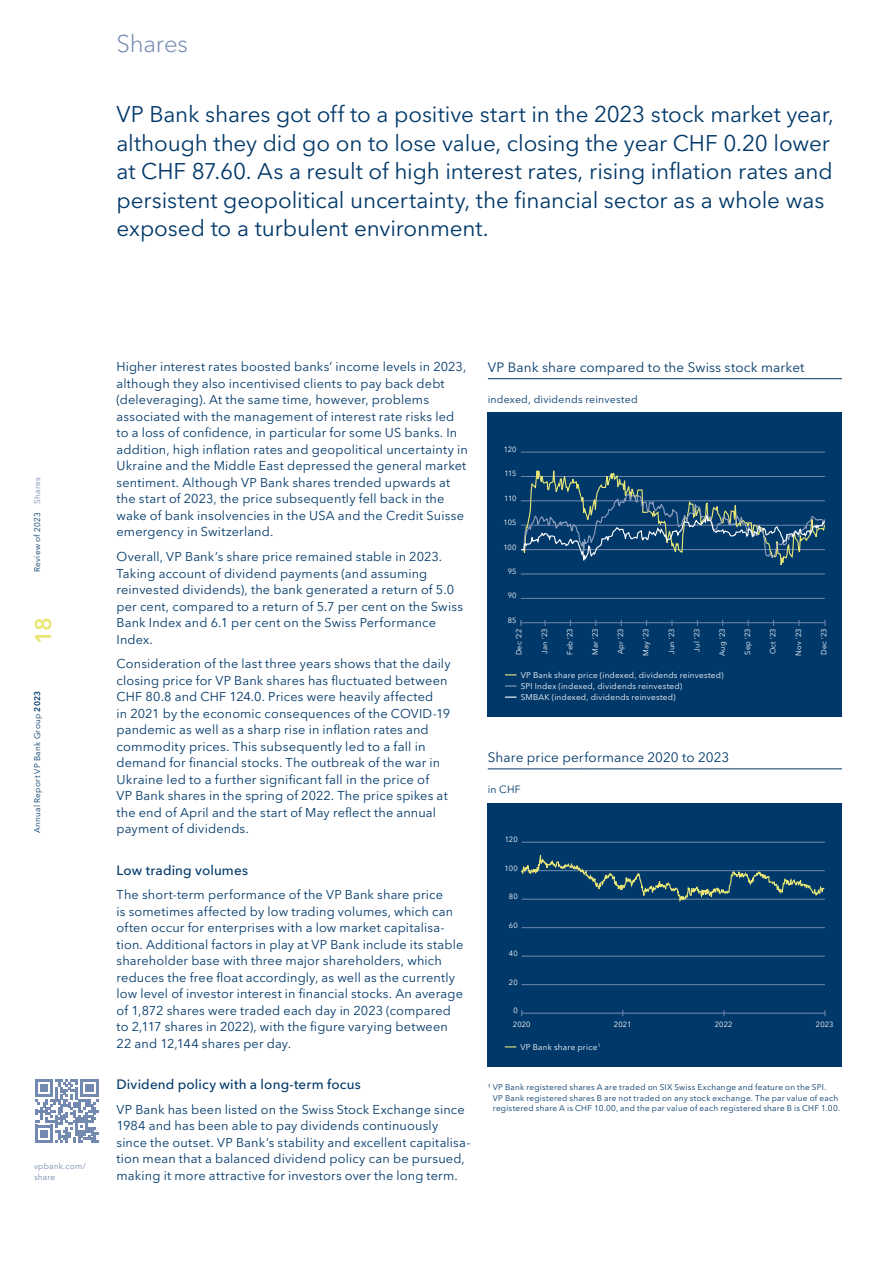
<style>
.page{position:relative;width:893px;height:1263px;background:#fff}
.page>*{position:absolute;margin:0;border:0;box-sizing:border-box;transform-origin:0 0}
.t1{font:300 24px "VP Next";letter-spacing:-.01em;color:#7489af}
.t2{font:22.5px/28.5px "VP Next";letter-spacing:-.005em;color:#003869}
.t3{font:600 22.5px "VP Next";color:#e7e676}
.t4{font:13.5px "VP Next";letter-spacing:.01em;color:#003869}
.t5{font:500 13.5px "VP Next";letter-spacing:.01em;color:#003869}
.t6{font:12.75px/16.5px "VP Next";letter-spacing:.01em;color:#003869}
.t7{font:10.5px "VP Next";letter-spacing:.02em;color:#003869}
.t8{font:8.25px/10.5px "VP Next";letter-spacing:.025em;color:#003869}
.t9{font:8.25px/11.2px "VP Next";letter-spacing:.025em;color:#fff}
.t10{font:8.25px/10.5px "VP Next";letter-spacing:.025em;color:#7489af}
.t11{font:7.5px "VP Next";letter-spacing:.015em;color:#fff}
.s1{color:#7489af}
.s2{font-weight:600}
</style>
<div class="page">
<svg style="left:35px;top:1079px;width:63px;height:63px"></svg>
<div style="left:488px;top:803px;width:354px;height:264px;background:#003869"></div>
<hr style="left:522px;top:1013px;width:303px;height:1px;background:#7489af">
<hr style="left:522px;top:984px;width:303px;height:1px;background:#7489af">
<hr style="left:522px;top:956px;width:303px;height:1px;background:#7489af">
<hr style="left:522px;top:927px;width:303px;height:1px;background:#7489af">
<hr style="left:522px;top:842px;width:303px;height:1px;background:#7489af">
<hr style="left:488px;top:768px;width:354px;height:1px;background:#003869">
<svg style="left:521px;top:855px;width:304px;height:47px"></svg>
<div style="left:488px;top:413px;width:354px;height:304px;background:#003869"></div>
<svg style="left:505px;top:685px;width:12px;height:1px"></svg>
<svg style="left:505px;top:674px;width:12px;height:1px"></svg>
<svg style="left:505px;top:696px;width:12px;height:2px"></svg>
<hr style="left:521px;top:452px;width:304px;height:1px;background:#7489af">
<hr style="left:521px;top:598px;width:304px;height:1px;background:#7489af">
<hr style="left:521px;top:622px;width:304px;height:1px;background:#7489af">
<hr style="left:488px;top:378px;width:354px;height:1px;background:#003869">
<svg style="left:520px;top:470px;width:305px;height:105px"></svg>
<h1 class="t1" style="left:117px;top:30px;width:73px">Shares</h1>
<p class="t2" style="left:117px;top:100px;width:719px">VP Bank shares got off to a positive start in the 2023 stock market year, although they did go on to lose value, closing the year CHF 0.20 lower at CHF 87.60. As a result of high interest rates, rising inflation rates and persistent geopolitical uncertainty, the financial sector as a whole was exposed to a turbulent environment.</p>
<p class="t8" style="left:32px;top:572px;width:97px;rotate:-90deg">Review of 2023 <span class="s1">Shares</span></p>
<h2 class="t3" style="left:30px;top:644px;width:28px;rotate:-90deg">18</h2>
<p class="t8" style="left:32px;top:833px;width:144px;rotate:-90deg">Annual Report VP Bank Group <span class="s2">2023</span></p>
<p class="t10" style="left:34px;top:1161px;width:53px">vpbank.com/ share</p>
<p class="t6" style="left:117px;top:359px;width:353px">Higher interest rates boosted banks’ income levels in 2023, although they also incentivised clients to pay back debt (deleveraging). At the same time, however, problems associated with the management of interest rate risks led to a loss of confidence, in particular for some US banks. In addition, high inflation rates and geopolitical uncertainty in Ukraine and the Middle East depressed the general market sentiment. Although VP Bank shares trended upwards at the start of 2023, the price subsequently fell back in the wake of bank insolvencies in the USA and the Credit Suisse emergency in Switzerland.</p>
<p class="t6" style="left:117px;top:548px;width:348px">Overall, VP Bank’s share price remained stable in 2023.<br>Taking account of dividend payments (and assuming reinvested dividends), the bank generated a return of 5.0 per cent, compared to a return of 5.7 per cent on the Swiss Bank Index and 6.1 per cent on the Swiss Performance Index.</p>
<p class="t6" style="left:117px;top:656px;width:336px">Consideration of the last three years shows that the daily closing price for VP Bank shares has fluctuated between CHF 80.8 and CHF 124.0. Prices were heavily affected<br>in 2021 by the economic consequences of the COVID-19 pandemic as well as a sharp rise in inflation rates and commodity prices. This subsequently led to a fall in demand for financial stocks. The outbreak of the war in Ukraine led to a further significant fall in the price of<br>VP Bank shares in the spring of 2022. The price spikes at the end of April and the start of May reflect the annual payment of dividends.</p>
<p class="t5" style="left:117px;top:862px;width:133px">Low trading volumes</p>
<p class="t6" style="left:117px;top:887px;width:348px">The short-term performance of the VP Bank share price<br>is sometimes affected by low trading volumes, which can often occur for enterprises with a low market capitalisa&shy;tion. Additional factors in play at VP Bank include its stable shareholder base with three major shareholders, which reduces the free float accordingly, as well as the currently low level of investor interest in financial stocks. An average of 1,872 shares were traded each day in 2023 (compared to 2,117 shares in 2022), with the figure varying between 22 and 12,144 shares per day.</p>
<p class="t5" style="left:117px;top:1076px;width:246px">Dividend policy with a long-term focus</p>
<p class="t6" style="left:117px;top:1101px;width:355px">VP Bank has been listed on the Swiss Stock Exchange since 1984 and has been able to pay dividends continuously since the outset. VP Bank’s stability and excellent capitalisa&shy;tion mean that a balanced dividend policy can be pursued, making it more attractive for investors over the long term.</p>
<p class="t4" style="left:488px;top:359px;width:318px">VP Bank share compared to the Swiss stock market</p>
<p class="t7" style="left:488px;top:393px;width:151px">indexed, dividends reinvested</p>
<p class="t11" style="left:504px;top:445px;width:14px">120</p>
<p class="t11" style="left:504px;top:469px;width:14px">115</p>
<p class="t11" style="left:504px;top:494px;width:14px">110</p>
<p class="t11" style="left:503px;top:518px;width:15px">105</p>
<p class="t11" style="left:503px;top:542px;width:15px">100</p>
<p class="t11" style="left:508px;top:567px;width:10px">95</p>
<p class="t11" style="left:508px;top:591px;width:10px">90</p>
<p class="t11" style="left:508px;top:616px;width:10px">85</p>
<p class="t11" style="left:515px;top:655px;width:28px;rotate:-90deg">Dec ’22</p>
<p class="t11" style="left:591px;top:655px;width:28px;rotate:-90deg">Mar ’23</p>
<p class="t11" style="left:642px;top:656px;width:29px;rotate:-90deg">May ’23</p>
<p class="t11" style="left:768px;top:654px;width:27px;rotate:-90deg">Oct ’23</p>
<p class="t11" style="left:819px;top:655px;width:28px;rotate:-90deg">Dec ’23</p>
<p class="t11" style="left:540px;top:654px;width:27px;rotate:-90deg">Jan ’23</p>
<p class="t11" style="left:565px;top:655px;width:28px;rotate:-90deg">Feb ’23</p>
<p class="t11" style="left:616px;top:654px;width:27px;rotate:-90deg">Apr ’23</p>
<p class="t11" style="left:667px;top:654px;width:27px;rotate:-90deg">Jun ’23</p>
<p class="t11" style="left:692px;top:651px;width:24px;rotate:-90deg">Jul ’23</p>
<p class="t11" style="left:718px;top:656px;width:29px;rotate:-90deg">Aug ’23</p>
<p class="t11" style="left:743px;top:655px;width:28px;rotate:-90deg">Sep ’23</p>
<p class="t11" style="left:794px;top:655px;width:28px;rotate:-90deg">Nov ’23</p>
<p class="t9" style="left:521px;top:669px;width:204px">VP Bank share price (indexed, dividends reinvested)<br>SPI Index (indexed, dividends reinvested)<br>SMBAK (indexed, dividends reinvested)</p>
<p class="t4" style="left:488px;top:749px;width:243px">Share price performance 2020 to 2023</p>
<p class="t7" style="left:488px;top:783px;width:35px">in CHF</p>
<p class="t11" style="left:505px;top:835px;width:14px">120</p>
<p class="t11" style="left:504px;top:863px;width:15px">100</p>
<p class="t11" style="left:509px;top:892px;width:10px">80</p>
<p class="t11" style="left:509px;top:920px;width:10px">60</p>
<p class="t11" style="left:509px;top:949px;width:10px">40</p>
<p class="t11" style="left:509px;top:978px;width:10px">20</p>
<p class="t11" style="left:513px;top:1006px;width:6px">0</p>
<p class="t11" style="left:513px;top:1019px;width:19px">2020</p>
<p class="t11" style="left:614px;top:1019px;width:19px">2021</p>
<p class="t11" style="left:715px;top:1019px;width:19px">2022</p>
<p class="t11" style="left:816px;top:1019px;width:19px">2023</p>
<p class="t9" style="left:520px;top:1041px;width:82px">VP Bank share price<sup>1</sup></p>
<p class="t8" style="left:493px;top:1082px;width:349px;text-indent:-5px">¹ VP Bank registered shares A are traded on SIX Swiss Exchange and feature on the SPI.<br>VP Bank registered shares B are not traded on any stock exchange. The par value of each registered share A is CHF 10.00, and the par value of each registered share B is CHF 1.00.</p>
</div>
